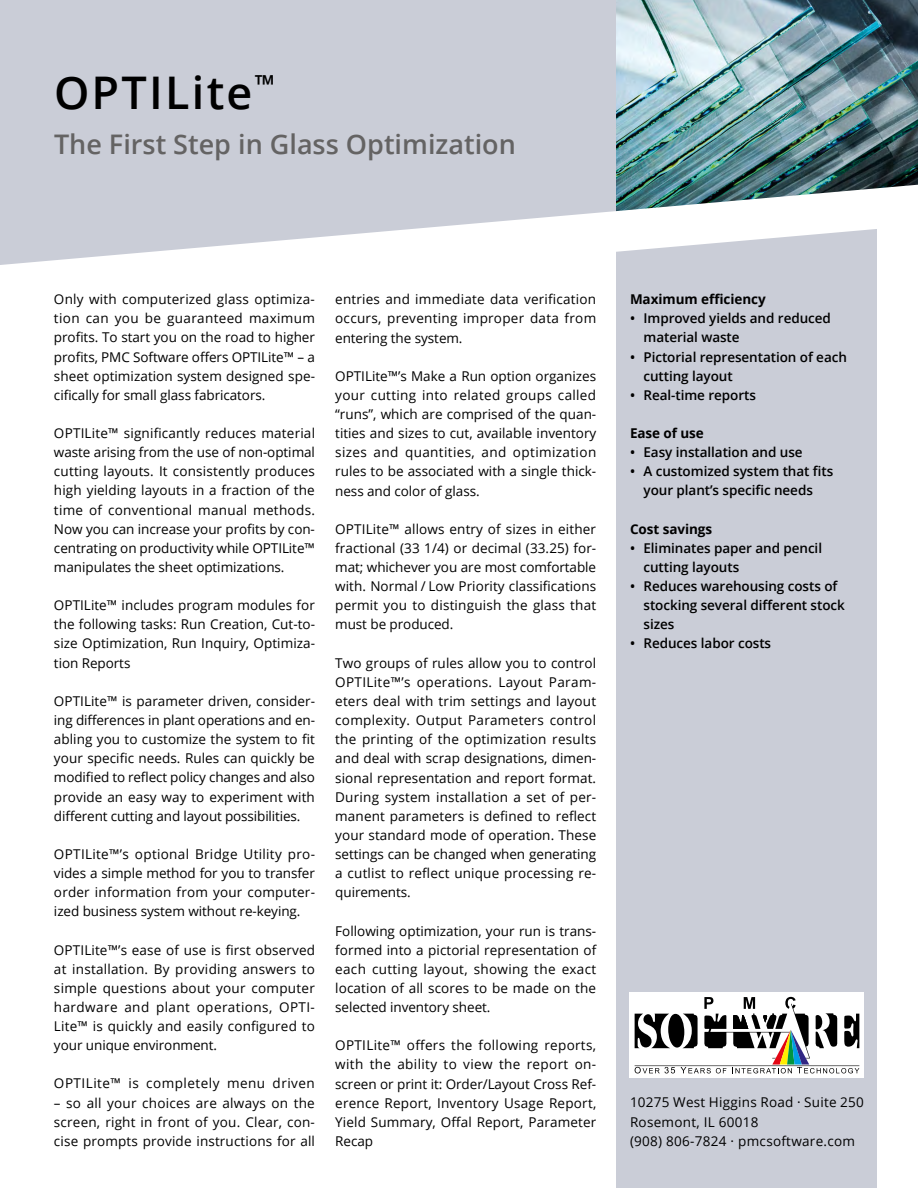
<style>
.page{position:relative;width:918px;height:1188px;background:#fff}
.page>*{position:absolute;margin:0;border:0;box-sizing:border-box;transform-origin:0 0}
.t1{font:600 45px "Open Sans";letter-spacing:.05em;color:#000}
.t2{font:600 27px "Open Sans";color:#646363}
.t3{font:13.5px/19.2px "Open Sans";letter-spacing:.005em;color:#000;text-align:justify}
.t4{font:600 13.5px/19.2px "Open Sans";letter-spacing:-.005em;color:#000}
.t5{font:700 13.5px "Open Sans";letter-spacing:-.005em;color:#000}
.t6{font:13.5px "Open Sans";letter-spacing:.035em;color:#000}
</style>
<div class="page">
<div style="left:0;top:0;width:616px;height:180px;background:#cacdd7"></div>
<div style="left:616px;top:228px;width:262px;height:960px;background:#cacdd7"></div>
<img style="left:616px;top:0;width:302px;height:180px">
<svg style="left:0;top:180px;width:918px;height:134px"></svg>
<div style="left:630px;top:992px;width:234px;height:86px;background:#fff"></div>
<svg style="left:635px;top:997px;width:224px;height:76px"></svg>
<h1 class="t1" style="left:54px;top:61px;width:222px">OPTILite<sup>™</sup></h1>
<h2 class="t2" style="left:54px;top:126px;width:463px">The First Step in Glass Optimization</h2>
<p class="t3" style="left:54px;top:289px;width:263px">Only with computerized glass optimiza&shy;tion can you be guaranteed maximum profits. To start you on the road to higher profits, PMC Software offers OPTILite™ – a sheet optimization system designed spe&shy;cifically for small glass fabricators.</p>
<p class="t3" style="left:54px;top:423px;width:263px">OPTILite™ significantly reduces material waste arising from the use of non-optimal cutting layouts. It consistently produces high yielding layouts in a fraction of the time of conventional manual methods.<br>Now you can increase your profits by con&shy;centrating on productivity while OPTILite™ manipulates the sheet optimizations.</p>
<p class="t3" style="left:54px;top:595px;width:263px">OPTILite™ includes program modules for the following tasks: Run Creation, Cut-to&shy;size Optimization, Run Inquiry, Optimiza&shy;tion Reports</p>
<p class="t3" style="left:54px;top:691px;width:263px">OPTILite™ is parameter driven, consider&shy;ing differences in plant operations and en&shy;abling you to customize the system to fit your specific needs. Rules can quickly be modified to reflect policy changes and also provide an easy way to experiment with different cutting and layout possibilities.</p>
<p class="t3" style="left:54px;top:844px;width:263px">OPTILite™’s optional Bridge Utility pro&shy;vides a simple method for you to transfer order information from your computer&shy;ized business system without re-keying.</p>
<p class="t3" style="left:54px;top:940px;width:263px">OPTILite™’s ease of use is first observed at installation. By providing answers to simple questions about your computer hardware and plant operations, OPTI-Lite™ is quickly and easily configured to your unique environment.</p>
<p class="t6" style="left:54px;top:1074px;width:262px">OPTILite™ is completely menu driven</p>
<p class="t3" style="left:54px;top:1093px;width:263px">– so all your choices are always on the screen, right in front of you. Clear, con&shy;cise prompts provide instructions for all</p>
<p class="t3" style="left:335px;top:289px;width:263px">entries and immediate data verification occurs, preventing improper data from entering the system.</p>
<p class="t3" style="left:335px;top:366px;width:263px">OPTILite™’s Make a Run option organizes your cutting into related groups called “runs”, which are comprised of the quan&shy;tities and sizes to cut, available inventory sizes and quantities, and optimization rules to be associated with a single thick&shy;ness and color of glass.</p>
<p class="t3" style="left:335px;top:519px;width:263px">OPTILite™ allows entry of sizes in either fractional (33 1/4) or decimal (33.25) for&shy;mat; whichever you are most comfortable with. Normal / Low Priority classifications permit you to distinguish the glass that must be produced.</p>
<p class="t3" style="left:335px;top:653px;width:263px">Two groups of rules allow you to control OPTILite™’s operations. Layout Param&shy;eters deal with trim settings and layout complexity. Output Parameters control the printing of the optimization results and deal with scrap designations, dimen&shy;sional representation and report format.<br>During system installation a set of per&shy;manent parameters is defined to reflect your standard mode of operation. These settings can be changed when generating a cutlist to reflect unique processing re&shy;quirements.</p>
<p class="t3" style="left:335px;top:921px;width:263px">Following optimization, your run is trans&shy;formed into a pictorial representation of each cutting layout, showing the exact location of all scores to be made on the selected inventory sheet.</p>
<p class="t3" style="left:335px;top:1035px;width:263px">OPTILite™ offers the following reports, with the ability to view the report on&shy;screen or print it: Order/Layout Cross Ref&shy;erence Report, Inventory Usage Report, Yield Summary, Offal Report, Parameter Recap</p>
<p class="t5" style="left:630px;top:290px;width:137px">Maximum efficiency</p>
<p class="t4" style="left:644px;top:308px;width:189px;text-indent:-14px">• Improved yields and reduced material waste</p>
<p class="t4" style="left:644px;top:347px;width:205px;text-indent:-14px">• Pictorial representation of each cutting layout</p>
<p class="t4" style="left:630px;top:385px;width:127px">• Real-time reports</p>
<p class="t5" style="left:630px;top:424px;width:75px">Ease of use</p>
<p class="t4" style="left:630px;top:442px;width:174px">• Easy installation and use</p>
<p class="t4" style="left:630px;top:462px;width:205px;text-align:center">• A customized system that fits your plant’s specific needs</p>
<p class="t5" style="left:630px;top:519px;width:84px">Cost savings</p>
<p class="t4" style="left:644px;top:538px;width:180px;text-indent:-14px">• Eliminates paper and pencil cutting layouts</p>
<p class="t4" style="left:644px;top:576px;width:203px;text-indent:-14px">• Reduces warehousing costs of stocking several different stock sizes</p>
<p class="t4" style="left:630px;top:634px;width:143px">• Reduces labor costs</p>
<p class="t3" style="left:630px;top:1093px;width:236px;text-align:left">10275 West Higgins Road · Suite 250<br>Rosemont, IL 60018<br>(908) 806-7824 · pmcsoftware.com</p>
</div>
